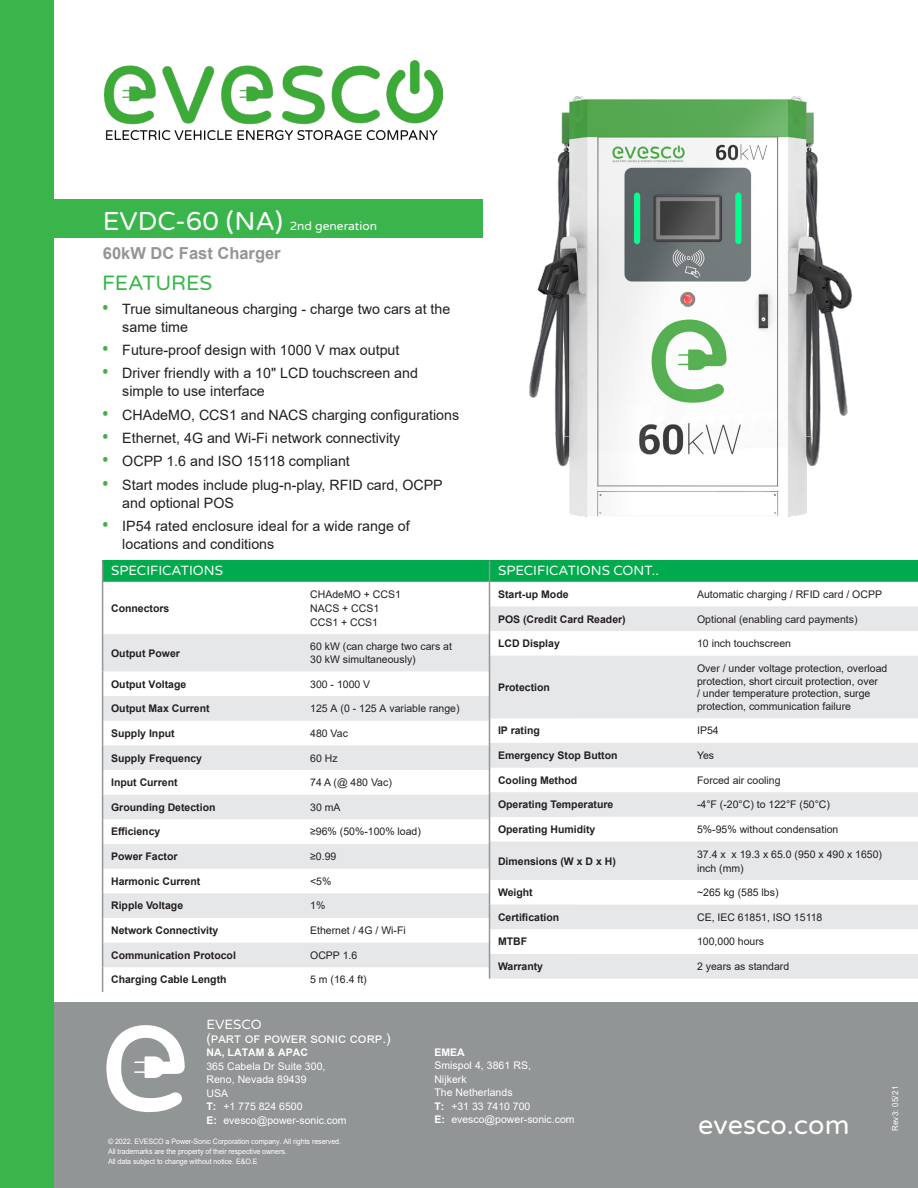
<style>
.page{position:relative;width:918px;height:1188px;background:#fff}
.page>*{position:absolute;margin:0;border:0;box-sizing:border-box;transform-origin:0 0}
.t1{font:27px "Varela Round";color:#fff}
.Heading_NEXA{font:21px "Varela Round";color:#39b54c}
.t2{font:17.7px "Varela Round";color:#fff}
.t3{font:700 16.5px "Arial";color:#939598}
.t4{font:14.25px/18px "Arial";color:#231f20}
.Table_Headers{font:13.5px "Varela Round";color:#fff}
.t5{font:13.5px "Arial";color:#fff}
.t6{font:12px "Varela Round";color:#fff}
.Perf_Specs{font:10.5px/12.6px "Arial";color:#231f20}
.Perf_Specs_BOLD{font:700 10.5px "Arial";color:#231f20}
.t7{font:10.5px/13.5px "Arial";letter-spacing:.005em;color:#fff}
.t8{font:700 10.5px "Arial";letter-spacing:.005em;color:#fff}
.t9{font:8.25px "Arial";letter-spacing:.03em;color:#fff;scale:.96 1}
.t10{font:7.5px/9.8px "Arial";letter-spacing:-.01em;color:#fff;scale:.95 1}
.s1{font-size:26.25px}
.s2{font-family:"Roboto";font-weight:700;font-size:18px;color:#40ae49}
.s3{font-weight:700}
</style>
<div class="page">
<div style="left:103px;top:561px;width:474px;height:21px;background:#00aa4d"></div>
<svg style="left:103px;top:634px;width:386px;height:333px;fill:#e6e7e9"></svg>
<svg style="left:102px;top:561px;width:1px;height:21px"></svg>
<hr style="left:102px;top:582px;width:1px;height:52px;background:#939598">
<hr style="left:102px;top:634px;width:1px;height:37px;background:#939598">
<svg style="left:102px;top:671px;width:1px;height:321px"></svg>
<div style="left:490px;top:561px;width:428px;height:21px;background:#00aa4d"></div>
<svg style="left:490px;top:606px;width:428px;height:373px;fill:#e6e7e9"></svg>
<svg style="left:489px;top:561px;width:1px;height:95px"></svg>
<hr style="left:489px;top:656px;width:1px;height:62px;background:#939598">
<svg style="left:489px;top:718px;width:1px;height:123px"></svg>
<hr style="left:489px;top:841px;width:1px;height:39px;background:#939598">
<svg style="left:489px;top:880px;width:1px;height:99px"></svg>
<img style="left:529px;top:96px;width:323px;height:421px">
<div style="left:0;top:0;width:54px;height:1188px;background:#39b54c"></div>
<div style="left:54px;top:1002px;width:864px;height:186px;background:#929595"></div>
<img style="left:104px;top:61px;width:338px;height:78px">
<svg style="left:106px;top:1025px;width:79px;height:88px"></svg>
<div style="left:51px;top:199px;width:432px;height:39px;background:#39b54c"></div>
<p class="t6" style="left:103px;top:217px;width:276px"><span class="s1">EVDC-60 (NA)</span> 2nd generation</p>
<p class="t3" style="left:103px;top:242px;width:179px">60kW DC Fast Charger</p>
<p class="Heading_NEXA" style="left:102px;top:269px;width:112px">FEATURES</p>
<p class="t4" style="left:122px;top:300px;width:330px;text-indent:-20px"><span class="s2">•</span> True simultaneous charging - charge two cars at the same time</p>
<p class="t4" style="left:102px;top:341px;width:299px"><span class="s2">•</span> Future-proof design with 1000 V max output</p>
<p class="t4" style="left:122px;top:364px;width:297px;text-indent:-20px"><span class="s2">•</span> Driver friendly with a 10" LCD touchscreen and simple to use interface</p>
<p class="t4" style="left:102px;top:406px;width:359px"><span class="s2">•</span> CHAdeMO, CCS1 and NACS charging configurations</p>
<p class="t4" style="left:102px;top:429px;width:300px"><span class="s2">•</span> Ethernet, 4G and Wi-Fi network connectivity</p>
<p class="t4" style="left:102px;top:452px;width:249px"><span class="s2">•</span> OCPP 1.6 and ISO 15118 compliant</p>
<p class="t4" style="left:122px;top:475px;width:322px;text-indent:-20px"><span class="s2">•</span> Start modes include plug-n-play, RFID card, OCPP and optional POS</p>
<p class="t4" style="left:122px;top:517px;width:289px;text-indent:-20px"><span class="s2">•</span> IP54 rated enclosure ideal for a wide range of locations and conditions</p>
<p class="Table_Headers" style="left:111px;top:561px;width:113px">SPECIFICATIONS</p>
<p class="Perf_Specs_BOLD" style="left:111px;top:601px;width:60px">Connectors</p>
<p class="Perf_Specs" style="left:310px;top:588px;width:92px">CHAdeMO + CCS1</p>
<p class="Perf_Specs" style="left:310px;top:602px;width:71px">NACS + CCS1</p>
<p class="Perf_Specs" style="left:310px;top:616px;width:69px">CCS1 + CCS1</p>
<p class="Perf_Specs_BOLD" style="left:111px;top:646px;width:70px">Output Power</p>
<p class="Perf_Specs" style="left:310px;top:640px;width:143px">60 kW (can charge two cars at<br>30 kW simultaneously)</p>
<p class="Perf_Specs_BOLD" style="left:111px;top:676px;width:77px">Output Voltage</p>
<p class="Perf_Specs" style="left:310px;top:678px;width:62px">300 - 1000 V</p>
<p class="Perf_Specs_BOLD" style="left:111px;top:701px;width:100px">Output Max Current</p>
<p class="Perf_Specs" style="left:310px;top:702px;width:151px">125 A (0 - 125 A variable range)</p>
<p class="Perf_Specs_BOLD" style="left:111px;top:726px;width:65px">Supply Input</p>
<p class="Perf_Specs" style="left:310px;top:727px;width:39px">480 Vac</p>
<p class="Perf_Specs_BOLD" style="left:111px;top:750px;width:93px">Supply Frequency</p>
<p class="Perf_Specs" style="left:310px;top:751px;width:29px">60 Hz</p>
<p class="Perf_Specs_BOLD" style="left:111px;top:775px;width:68px">Input Current</p>
<p class="Perf_Specs" style="left:310px;top:776px;width:83px">74 A (@ 480 Vac)</p>
<p class="Perf_Specs_BOLD" style="left:111px;top:800px;width:106px">Grounding Detection</p>
<p class="Perf_Specs" style="left:310px;top:801px;width:32px">30 mA</p>
<p class="Perf_Specs_BOLD" style="left:111px;top:824px;width:51px">Efficiency</p>
<p class="Perf_Specs" style="left:310px;top:825px;width:112px">≥96% (50%-100% load)</p>
<p class="Perf_Specs_BOLD" style="left:111px;top:849px;width:68px">Power Factor</p>
<p class="Perf_Specs" style="left:310px;top:850px;width:28px">≥0.99</p>
<p class="Perf_Specs_BOLD" style="left:111px;top:874px;width:91px">Harmonic Current</p>
<p class="Perf_Specs" style="left:310px;top:875px;width:23px">&lt;5%</p>
<p class="Perf_Specs_BOLD" style="left:111px;top:898px;width:74px">Ripple Voltage</p>
<p class="Perf_Specs" style="left:310px;top:899px;width:17px">1%</p>
<p class="Perf_Specs_BOLD" style="left:111px;top:923px;width:109px">Network Connectivity</p>
<p class="Perf_Specs" style="left:310px;top:924px;width:97px">Ethernet / 4G / Wi-Fi</p>
<p class="Perf_Specs_BOLD" style="left:111px;top:948px;width:126px">Communication Protocol</p>
<p class="Perf_Specs" style="left:310px;top:949px;width:49px">OCPP 1.6</p>
<p class="Perf_Specs_BOLD" style="left:111px;top:972px;width:117px">Charging Cable Length</p>
<p class="Perf_Specs" style="left:310px;top:973px;width:58px">5 m (16.4 ft)</p>
<p class="Table_Headers" style="left:498px;top:561px;width:162px">SPECIFICATIONS CONT..</p>
<p class="Perf_Specs_BOLD" style="left:498px;top:587px;width:72px">Start-up Mode</p>
<p class="Perf_Specs" style="left:697px;top:588px;width:186px">Automatic charging / RFID card / OCPP</p>
<p class="Perf_Specs_BOLD" style="left:498px;top:611px;width:129px">POS (Credit Card Reader)</p>
<p class="Perf_Specs" style="left:697px;top:613px;width:162px">Optional (enabling card payments)</p>
<p class="Perf_Specs_BOLD" style="left:498px;top:636px;width:63px">LCD Display</p>
<p class="Perf_Specs" style="left:697px;top:637px;width:95px">10 inch touchscreen</p>
<p class="Perf_Specs_BOLD" style="left:498px;top:680px;width:53px">Protection</p>
<p class="Perf_Specs" style="left:697px;top:662px;width:192px">Over / under voltage protection, overload protection, short circuit protection, over<br>/ under temperature protection, surge protection, communication failure</p>
<p class="Perf_Specs_BOLD" style="left:498px;top:723px;width:43px">IP rating</p>
<p class="Perf_Specs" style="left:697px;top:724px;width:23px">IP54</p>
<p class="Perf_Specs_BOLD" style="left:498px;top:748px;width:121px">Emergency Stop Button</p>
<p class="Perf_Specs" style="left:697px;top:749px;width:19px">Yes</p>
<p class="Perf_Specs_BOLD" style="left:498px;top:773px;width:81px">Cooling Method</p>
<p class="Perf_Specs" style="left:697px;top:774px;width:85px">Forced air cooling</p>
<p class="Perf_Specs_BOLD" style="left:498px;top:797px;width:117px">Operating Temperature</p>
<p class="Perf_Specs" style="left:697px;top:798px;width:134px">-4°F (-20°C) to 122°F (50°C)</p>
<p class="Perf_Specs_BOLD" style="left:498px;top:822px;width:99px">Operating Humidity</p>
<p class="Perf_Specs" style="left:697px;top:823px;width:143px">5%-95% without condensation</p>
<p class="Perf_Specs_BOLD" style="left:498px;top:853px;width:119px">Dimensions (W x D x H)</p>
<p class="Perf_Specs" style="left:697px;top:848px;width:187px">37.4 x x 19.3 x 65.0 (950 x 490 x 1650)</p>
<p class="Perf_Specs" style="left:697px;top:861px;width:48px">inch (mm)</p>
<p class="Perf_Specs_BOLD" style="left:498px;top:885px;width:36px">Weight</p>
<p class="Perf_Specs" style="left:697px;top:886px;width:83px">~265 kg (585 lbs)</p>
<p class="Perf_Specs_BOLD" style="left:498px;top:910px;width:63px">Certification</p>
<p class="Perf_Specs" style="left:697px;top:911px;width:127px">CE, IEC 61851, ISO 15118</p>
<p class="Perf_Specs_BOLD" style="left:498px;top:934px;width:31px">MTBF</p>
<p class="Perf_Specs" style="left:697px;top:935px;width:69px">100,000 hours</p>
<p class="Perf_Specs_BOLD" style="left:498px;top:959px;width:47px">Warranty</p>
<p class="Perf_Specs" style="left:697px;top:960px;width:94px">2 years as standard</p>
<p class="Table_Headers" style="left:206px;top:1015px;width:57px">EVESCO</p>
<p class="t5" style="left:206px;top:1028px;width:186px">(part of power sonic corp.)</p>
<p class="t8" style="left:206px;top:1045px;width:103px">NA, LATAM &amp; APAC</p>
<p class="t7" style="left:206px;top:1059px;width:142px">365 Cabela Dr Suite 300,<br>Reno, Nevada 89439<br>USA<br><span class="s3">T:</span> +1 775 824 6500<br><span class="s3">E:</span> evesco@power-sonic.com</p>
<p class="t8" style="left:434px;top:1045px;width:32px">EMEA</p>
<p class="t7" style="left:434px;top:1059px;width:142px">Smispol 4, 3861 RS,<br>Nijkerk<br>The Netherlands<br><span class="s3">T:</span> +31 33 7410 700<br><span class="s3">E:</span> evesco@power-sonic.com</p>
<h3 class="t2" style="left:107px;top:1115px;width:335px">ELECTRIC VEHICLE ENERGY STORAGE</h3>
<p class="t10" style="left:108px;top:1137px;width:247px">© 2022. EVESCO a Power-Sonic Corporation company. All rights reserved.<br>All trademarks are the property of their respective owners.<br>All data subject to change without notice. E&amp;O.E</p>
<h1 class="t1" style="left:698px;top:1106px;width:153px">evesco.com</h1>
<p class="t9" style="left:890px;top:1131px;width:48px;rotate:-90deg">Rev3: 05/21</p>
</div>
